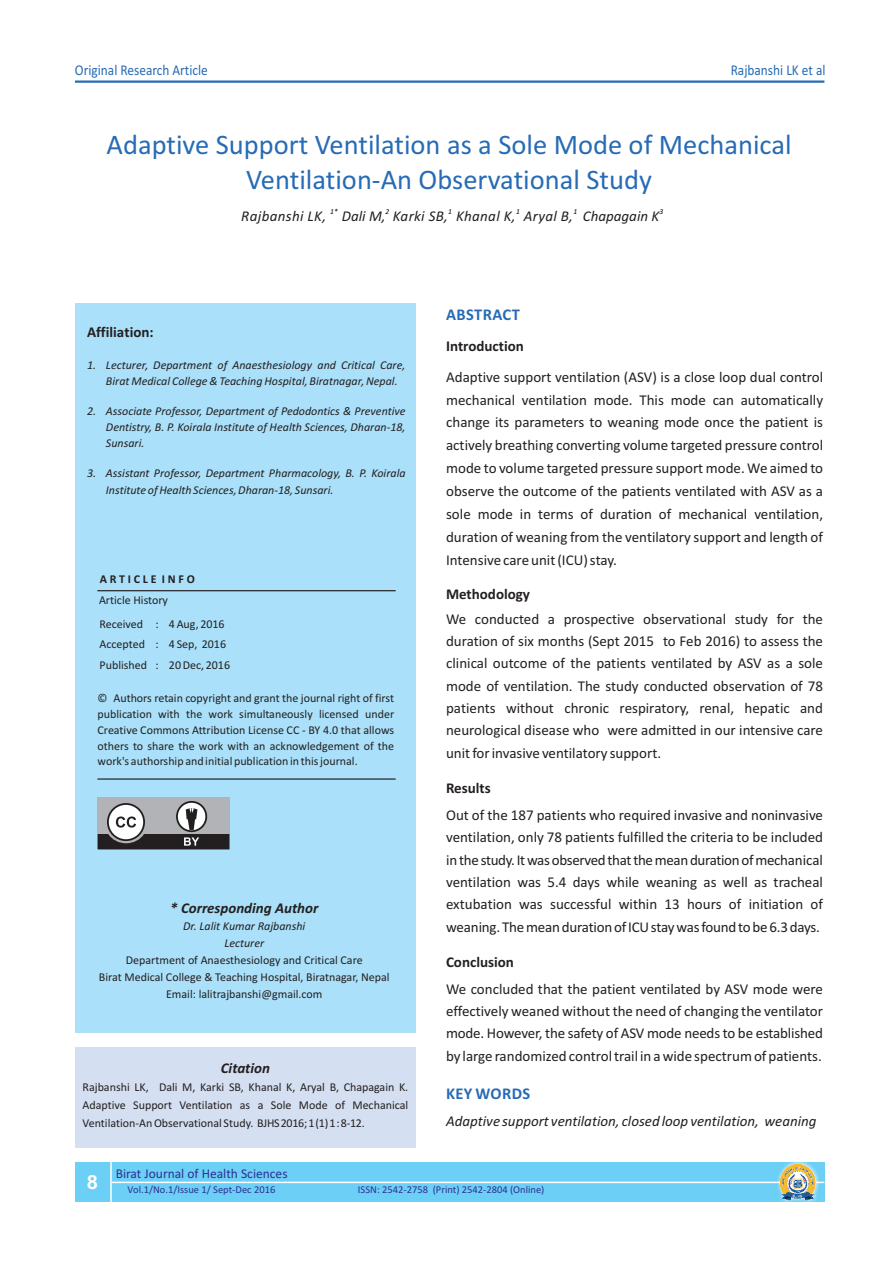
<style>
.page{position:relative;width:893px;height:1263px;background:#fff}
.page>*{position:absolute;margin:0;border:0;box-sizing:border-box;transform-origin:0 0}
.t1{font:28.5px/34.8px "Calibri";color:#266bb5;text-align:center}
.t2{font:700 19.5px "Arial";color:#fff;scale:1.04 1}
.t3{font:700 16.5px "Calibri";letter-spacing:.025em;color:#266bb5}
.t4{font:15px/22.4px "Calibri";color:#231f20;text-align:justify}
.t5{font:italic 15px "Calibri";color:#231f20}
.t6{font:700 15px "Calibri";color:#231f20}
.t7{font:italic 15px "Calibri";letter-spacing:.025em;color:#231f20}
.t8{font:15px "Calibri";color:#266bb5;scale:.89 1}
.t9{font:italic 700 15px "Calibri";color:#231f20}
.t10{font:13.5px "Calibri";color:#2e3092}
.t11{font:12px/15.9px "Calibri";color:#231f20;text-align:justify}
.t12{font:italic 12px/16.2px "Calibri";color:#231f20}
.t13{font:700 12px "Calibri";color:#231f20}
.t14{font:10.5px "Calibri";color:#2e3092}
.t15{font:italic 7.5px "Calibri";color:#010202}
</style>
<div class="page">
<div style="left:75px;top:303px;width:340px;height:730px;background:#aae0f9"></div>
<hr style="left:97px;top:590px;width:299px;height:1px;background:#231f20">
<hr style="left:97px;top:778px;width:299px;height:2px;background:#231f20">
<div style="left:98px;top:797px;width:132px;height:52px;background:#b2b3b7"></div>
<svg style="left:108px;top:804px;width:36px;height:36px"></svg>
<div style="left:107px;top:803px;width:38px;height:38px;border:2px solid #231f20;border-radius:50%"></div>
<svg style="left:177px;top:802px;width:29px;height:29px"></svg>
<div style="left:176px;top:801px;width:31px;height:31px;border:2px solid #231f20;border-radius:50%"></div>
<svg style="left:98px;top:808px;width:131px;height:41px"></svg>
<div style="left:75px;top:1162px;width:749px;height:40px;background:#6bcff6"></div>
<svg style="left:112px;top:1181px;width:713px;height:3px;background:#b4e6fa"></svg>
<hr style="left:110px;top:1162px;width:2px;height:40px;background:#fff">
<hr style="left:75px;top:80px;width:749px;height:3px;background:#266bb5">
<div style="left:75px;top:1047px;width:340px;height:101px;background:#d4dff1"></div>
<div style="left:777px;top:1162px;width:42px;height:41px;background:#fff;opacity:.9"></div>
<img style="left:780px;top:1165px;width:36px;height:35px">
<p class="t8" style="left:75px;top:64px;width:151px">Original Research Article</p>
<p class="t8" style="left:731px;top:64px;width:108px">Rajbanshi LK et al</p>
<h1 class="t1" style="left:107px;top:130px;width:686px">Adaptive Support Ventilation as a Sole Mode of Mechanical<br>Ventilation-An Observational Study</h1>
<p class="t15" style="left:330px;top:208px;width:9px">1*</p>
<p class="t15" style="left:386px;top:208px;width:5px">2</p>
<p class="t15" style="left:448px;top:208px;width:5px">1</p>
<p class="t15" style="left:516px;top:208px;width:5px">1</p>
<p class="t15" style="left:573px;top:208px;width:5px">1</p>
<p class="t15" style="left:659px;top:208px;width:5px">3</p>
<p class="t7" style="left:241px;top:210px;width:420px">Rajbanshi LK, Dali M, Karki SB, Khanal K, Aryal B, Chapagain K</p>
<p class="t6" style="left:87px;top:326px;width:68px">Affiliation:</p>
<p class="t12" style="left:106px;top:358px;width:301px;text-indent:-19px">1. Lecturer, Department of Anaesthesiology and Critical Care,<br>Birat Medical College &amp; Teaching Hospital, Biratnagar, Nepal.</p>
<p class="t12" style="left:106px;top:404px;width:301px;text-align:justify;text-indent:-19px">2. Associate Professor, Department of Pedodontics &amp; Preventive Dentistry, B. P. Koirala Institute of Health Sciences, Dharan-18, Sunsari.</p>
<p class="t12" style="left:106px;top:466px;width:301px;text-indent:-19px">3. Assistant Professor, Department Pharmacology, B. P. Koirala<br>Institute of Health Sciences, Dharan-18, Sunsari.</p>
<p class="t13" style="left:100px;top:574px;width:97px">A R T I C L E I N F O</p>
<p class="t11" style="left:99px;top:593px;width:71px">Article History</p>
<p class="t11" style="left:100px;top:614px;width:132px;line-height:20.9px;text-align:left">Received : 4 Aug, 2016<br>Accepted : 4 Sep, 2016<br>Published : 20 Dec, 2016</p>
<p class="t11" style="left:98px;top:691px;width:298px">© Authors retain copyright and grant the journal right of first publication with the work simultaneously licensed under Creative Commons Attribution License CC - BY 4.0 that allows others to share the work with an acknowledgement of the work's authorship and initial publication in this journal.</p>
<p class="t9" style="left:170px;top:901px;width:150px">* Corresponding Author</p>
<p class="t12" style="left:183px;top:919px;width:124px;line-height:17px;text-align:center">Dr. Lalit Kumar Rajbanshi<br>Lecturer</p>
<p class="t11" style="left:99px;top:953px;width:292px;line-height:17px;text-align:center">Department of Anaesthesiology and Critical Care<br>Birat Medical College &amp; Teaching Hospital, Biratnagar, Nepal<br>Email: lalitrajbanshi@gmail.com</p>
<p class="t9" style="left:221px;top:1062px;width:51px">Citation</p>
<p class="t11" style="left:83px;top:1079px;width:327px;line-height:18px">Rajbanshi LK, Dali M, Karki SB, Khanal K, Aryal B, Chapagain K.<br>Adaptive Support Ventilation as a Sole Mode of Mechanical Ventilation-An Observational Study. BJHS2016;1(1)1:8-12.</p>
<p class="t3" style="left:446px;top:308px;width:75px">ABSTRACT</p>
<p class="t6" style="left:446px;top:340px;width:79px">Introduction</p>
<p class="t4" style="left:446px;top:366px;width:379px;line-height:23px">Adaptive support ventilation (ASV) is a close loop dual control mechanical ventilation mode. This mode can automatically change its parameters to weaning mode once the patient is actively breathing converting volume targeted pressure control mode to volume targeted pressure support mode. We aimed to observe the outcome of the patients ventilated with ASV as a sole mode in terms of duration of mechanical ventilation, duration of weaning from the ventilatory support and length of Intensive care unit (ICU) stay.</p>
<p class="t6" style="left:446px;top:588px;width:85px">Methodology</p>
<p class="t4" style="left:446px;top:609px;width:379px">We conducted a prospective observational study for the duration of six months (Sept 2015 to Feb 2016) to assess the clinical outcome of the patients ventilated by ASV as a sole mode of ventilation. The study conducted observation of 78 patients without chronic respiratory, renal, hepatic and neurological disease who were admitted in our intensive care unit for invasive ventilatory support.</p>
<p class="t6" style="left:446px;top:782px;width:46px">Results</p>
<p class="t4" style="left:446px;top:805px;width:379px">Out of the 187 patients who required invasive and noninvasive ventilation, only 78 patients fulfilled the criteria to be included inthestudy.Itwasobservedthatthemeandurationofmechanical ventilation was 5.4 days while weaning as well as tracheal extubation was successful within 13 hours of initiation of weaning.ThemeandurationofICUstaywasfoundtobe6.3days.</p>
<p class="t6" style="left:446px;top:956px;width:69px">Conclusion</p>
<p class="t4" style="left:446px;top:979px;width:379px">We concluded that the patient ventilated by ASV mode were effectively weaned without the need of changing the ventilator mode. However, the safety of ASV mode needs to be established by large randomized control trail in a wide spectrum of patients.</p>
<p class="t3" style="left:446px;top:1086px;width:86px">KEY WORDS</p>
<p class="t5" style="left:446px;top:1114px;width:372px">Adaptive support ventilation, closed loop ventilation, weaning</p>
<h2 class="t2" style="left:87px;top:1175px;width:12px">8</h2>
<p class="t10" style="left:116px;top:1168px;width:173px">Birat Journal of Health Sciences</p>
<p class="t14" style="left:128px;top:1185px;width:149px">Vol.1/No.1/Issue 1/ Sept-Dec 2016</p>
<p class="t14" style="left:358px;top:1185px;width:188px">ISSN: 2542-2758 (Print) 2542-2804 (Online)</p>
</div>
